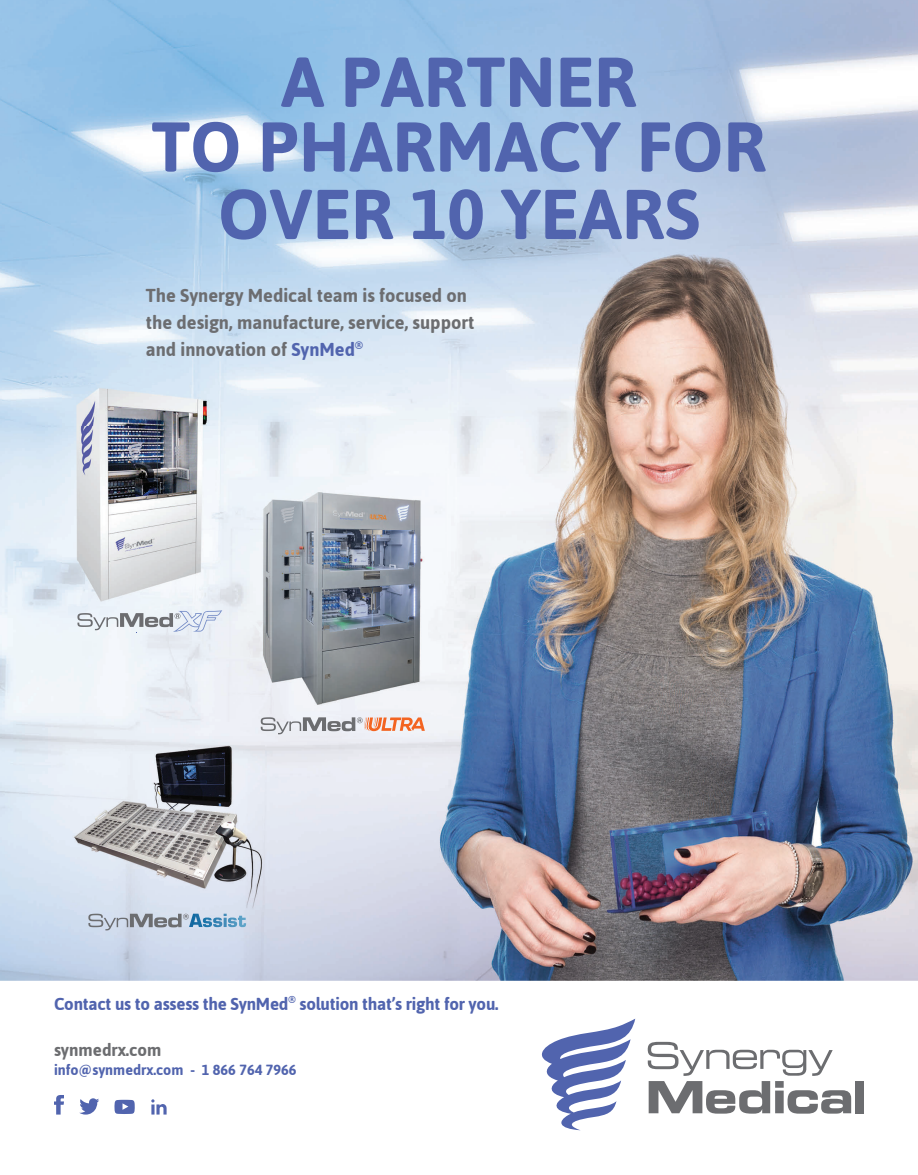
<style>
.page{position:relative;width:918px;height:1175px;background:#fff}
.page>*{position:absolute;margin:0;border:0;box-sizing:border-box;transform-origin:0 0}
.t1{font:700 80.85px/66px "Jaldi";color:#5164ae;text-align:center}
.t2{font:700 21px/27px "Jaldi";color:#6c6d70}
.t3{font:700 19.5px "Jaldi";letter-spacing:-.01em;color:#5164ae}
.t4{font:700 19.5px "Jaldi";color:#6c6d70}
.t5{font:700 16.5px "Jaldi";color:#5164ae}
.s1{color:#5164ae}
</style>
<div class="page">
<img style="left:0;top:0;width:918px;height:980px">
<svg style="left:79px;top:1098px;width:20px;height:16px"></svg>
<svg style="left:54px;top:1095px;width:10px;height:19px"></svg>
<svg style="left:114px;top:1099px;width:21px;height:15px"></svg>
<svg style="left:151px;top:1099px;width:16px;height:15px"></svg>
<img style="left:71px;top:745px;width:194px;height:164px">
<svg style="left:541px;top:1019px;width:94px;height:111px"></svg>
<svg style="left:648px;top:1041px;width:185px;height:34px"></svg>
<svg style="left:649px;top:1081px;width:202px;height:32px"></svg>
<div style="left:855px;top:1081px;width:9px;height:32px;background:#6c6d70"></div>
<img style="left:63px;top:382px;width:156px;height:223px">
<img style="left:251px;top:485px;width:173px;height:229px">
<svg style="left:77px;top:610px;width:145px;height:23px;background:#ced4dc"></svg>
<svg style="left:88px;top:913px;width:158px;height:17px;background:#a6b8c9"></svg>
<svg style="left:261px;top:717px;width:164px;height:17px"></svg>
<h1 class="t1" style="left:152px;top:46px;width:616px">A PARTNER<br>TO PHARMACY FOR<br>OVER 10 YEARS</h1>
<p class="t2" style="left:146px;top:282px;width:330px">The Synergy Medical team is focused on the design, manufacture, service, support and innovation of <span class="s1">SynMed</span><sup>®</sup></p>
<p class="t3" style="left:54px;top:991px;width:446px">Contact us to assess the SynMed<sup>®</sup> solution that’s right for you.</p>
<p class="t4" style="left:54px;top:1037px;width:109px">synmedrx.com</p>
<p class="t5" style="left:54px;top:1059px;width:244px">info@synmedrx.com - 1 866 764 7966</p>
</div>
